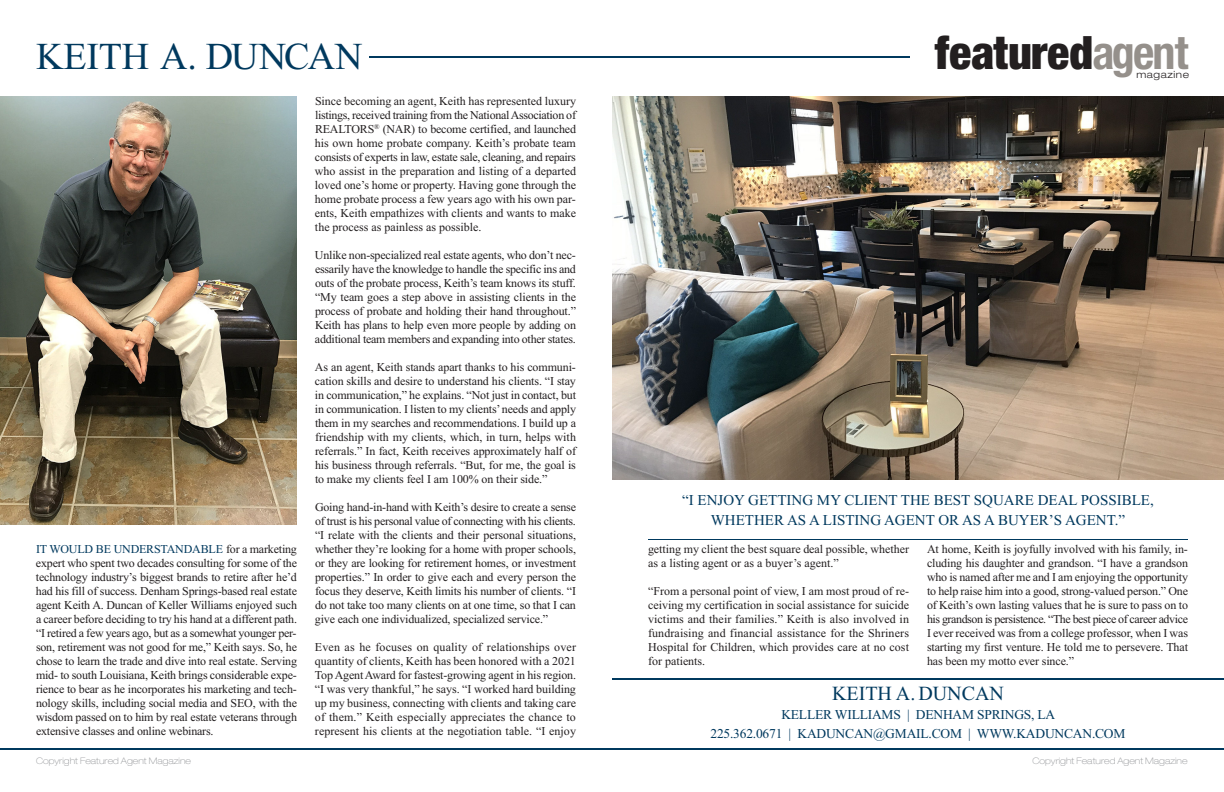
<style>
.page{position:relative;width:1224px;height:792px;background:#fff}
.page>*{position:absolute;margin:0;border:0;box-sizing:border-box;transform-origin:0 0}
.t1{font:900 condensed 46.1px "Helvetica Neue";color:#231f20}
.t2{font:38px "Times New Roman";letter-spacing:-.005em;color:#00395e}
.t3{font:20px "Times New Roman";color:#00395e}
.t4{font:15px/20px "Times New Roman";color:#00395e;text-align:center}
.t5{font:13.5px/19px "Times New Roman";letter-spacing:-.015em;color:#00395e;text-align:center}
.t6{font:12px/14px "Times New Roman";letter-spacing:-.01em;color:#231f20;text-align:justify}
.t7{font:300 expanded 9.9px "Helvetica Neue";letter-spacing:.06em;color:#231f20}
.t8{font:100 expanded 9px "Helvetica Neue";color:#939598}
.s1{font-weight:700;color:#95908b}
.s2{color:#00395e}
</style>
<div class="page">
<img style="left:0;top:96px;width:297px;height:428px">
<img style="left:612px;top:96px;width:612px;height:384px">
<hr style="left:369px;top:56px;width:540px;height:1px;background:#00395e">
<hr style="left:648px;top:539px;width:540px;height:1px;background:#00395e">
<hr style="left:0;top:748px;width:1224px;height:1px;background:#00395e">
<hr style="left:612px;top:678px;width:612px;height:1px;background:#00395e">
<h1 class="t1" style="left:935px;top:36px;width:255px">featured<span class="s1">agent</span></h1>
<h2 class="t2" style="left:36px;top:34px;width:328px">KEITH A. DUNCAN</h2>
<p class="t6" style="left:315px;top:94px;width:263px">Since becoming an agent, Keith has represented luxury listings, received training from the NationalAssociation of REALTORS<sup>®</sup> (NAR) to become certified, and launched his own home probate company. Keith’s probate team consists of experts in law, estate sale, cleaning, and repairs who assist in the preparation and listing of a departed loved one’s home or property. Having gone through the home probate process a few years ago with his own par&shy;ents, Keith empathizes with clients and wants to make the process as painless as possible.</p>
<p class="t6" style="left:315px;top:248px;width:263px">Unlike non-specialized real estate agents, who don’t nec&shy;essarily have the knowledge to handle the specific ins and outs of the probate process, Keith’s team knows its stuff. “My team goes a step above in assisting clients in the process of probate and holding their hand throughout.” Keith has plans to help even more people by adding on additional team members and expanding into other states.</p>
<p class="t6" style="left:315px;top:360px;width:263px">As an agent, Keith stands apart thanks to his communi&shy;cation skills and desire to understand his clients. “I stay in communication,” he explains. “Not just in contact, but in communication. I listen to my clients’needs and apply them in my searches and recommendations. I build up a friendship with my clients, which, in turn, helps with referrals.” In fact, Keith receives approximately half of his business through referrals. “But, for me, the goal is to make my clients feel I am 100% on their side.”</p>
<p class="t6" style="left:315px;top:500px;width:263px">Going hand-in-hand with Keith’s desire to create a sense of trust is his personal value of connecting with his clients. “I relate with the clients and their personal situations, whether they’re looking for a home with proper schools, or they are looking for retirement homes, or investment properties.” In order to give each and every person the focus they deserve, Keith limits his number of clients. “I do not take too many clients on at one time, so that I can give each one individualized, specialized service.”</p>
<p class="t6" style="left:315px;top:640px;width:263px">Even as he focuses on quality of relationships over quantity of clients, Keith has been honored with a 2021<br>TopAgentAward for fastest-growing agent in his region. “I was very thankful,” he says. “I worked hard building up my business, connecting with clients and taking care of them.” Keith especially appreciates the chance to represent his clients at the negotiation table. “I enjoy</p>
<p class="t7" style="left:1136px;top:70px;width:54px">magazine</p>
<p class="t4" style="left:682px;top:490px;width:473px">“I ENJOY GETTING MY CLIENT THE BEST SQUARE DEAL POSSIBLE,<br>WHETHER AS A LISTING AGENT OR AS A BUYER’S AGENT.”</p>
<p class="t6" style="left:36px;top:542px;width:263px"><span class="s2">IT WOULD BE UNDERSTANDABLE</span> for a marketing expert who spent two decades consulting for some of the technology industry’s biggest brands to retire after he’d had his fill of success. Denham Springs-based real estate agent Keith A. Duncan of Keller Williams enjoyed such a career before deciding to try his hand at a different path. “I retired a few years ago, but as a somewhat younger per&shy;son, retirement was not good for me,” Keith says. So, he chose to learn the trade and dive into real estate. Serving mid- to south Louisiana, Keith brings considerable expe&shy;rience to bear as he incorporates his marketing and tech&shy;nology skills, including social media and SEO, with the wisdom passed on to him by real estate veterans through extensive classes and online webinars.</p>
<p class="t6" style="left:927px;top:542px;width:263px">At home, Keith is joyfully involved with his family, in&shy;cluding his daughter and grandson. “I have a grandson who is named after me and I am enjoying the opportunity to help raise him into a good, strong-valued person.” One of Keith’s own lasting values that he is sure to pass on to his grandson is persistence. “The best piece of career advice I ever received was from a college professor, when I was starting my first venture. He told me to persevere. That has been my motto ever since.”</p>
<p class="t6" style="left:648px;top:542px;width:262px">getting my client the best square deal possible, whether as a listing agent or as a buyer’s agent.”</p>
<p class="t6" style="left:648px;top:584px;width:263px">“From a personal point of view, I am most proud of re&shy;ceiving my certification in social assistance for suicide victims and their families.” Keith is also involved in fundraising and financial assistance for the Shriners Hospital for Children, which provides care at no cost for patients.</p>
<h3 class="t3" style="left:832px;top:681px;width:173px">KEITH A. DUNCAN</h3>
<p class="t5" style="left:710px;top:705px;width:417px">KELLER WILLIAMS | DENHAM SPRINGS, LA<br>225.362.0671 | KADUNCAN@GMAIL.COM | WWW.KADUNCAN.COM</p>
<p class="t8" style="left:36px;top:757px;width:157px">Copyright Featured Agent Magazine</p>
<p class="t8" style="left:1032px;top:757px;width:157px">Copyright Featured Agent Magazine</p>
</div>
